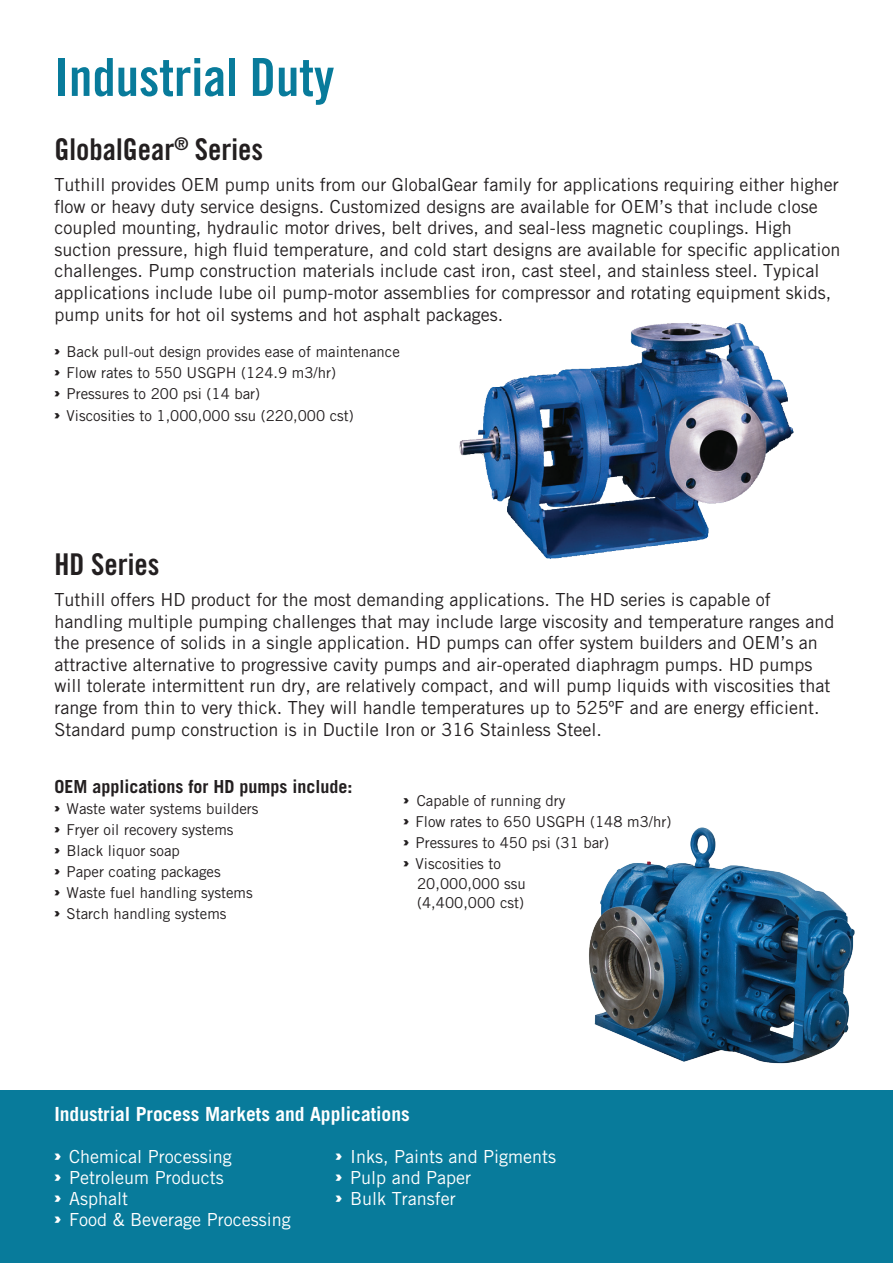
<style>
.page{position:relative;width:893px;height:1263px;background:#fff}
.page>*{position:absolute;margin:0;border:0;box-sizing:border-box;transform-origin:0 0}
.t1{font:52.5px "Trade Gothic LT Bold Cond Twenty";color:#087b9b}
.t2{font:30px "Trade Gothic LT Bold Cond Twenty";color:#231f20}
.t3{font:700 19.5px "Trade Gothic LT";color:#fff}
.t4{font:18px/21.6px "Trade Gothic LT";color:#231f20}
.t5{font:18px "Trade Gothic LT";color:#fff}
.t6{font:700 18px "Trade Gothic LT";color:#231f20}
.t7{font:15px/19.5px "Trade Gothic LT";color:#231f20}
</style>
<div class="page">
<div style="left:0;top:1091px;width:893px;height:172px;background:#087b9b"></div>
<img style="left:459px;top:323px;width:335px;height:236px">
<img style="left:589px;top:827px;width:266px;height:237px">
<p class="t1" style="left:54px;top:45px;width:281px">Industrial Duty</p>
<p class="t2" style="left:54px;top:131px;width:210px">GlobalGear<sup>®</sup> Series</p>
<p class="t4" style="left:54px;top:174px;width:788px">Tuthill provides OEM pump units from our GlobalGear family for applications requiring either higher flow or heavy duty service designs. Customized designs are available for OEM’s that include close coupled mounting, hydraulic motor drives, belt drives, and seal-less magnetic couplings. High suction pressure, high fluid temperature, and cold start designs are available for specific application challenges. Pump construction materials include cast iron, cast steel, and stainless steel. Typical applications include lube oil pump-motor assemblies for compressor and rotating equipment skids, pump units for hot oil systems and hot asphalt packages.</p>
<p class="t7" style="left:54px;top:342px;width:347px">• Back pull-out design provides ease of maintenance</p>
<p class="t7" style="left:54px;top:363px;width:283px">• Flow rates to 550 USGPH (124.9 m3/hr)</p>
<p class="t7" style="left:54px;top:384px;width:207px">• Pressures to 200 psi (14 bar)</p>
<p class="t7" style="left:54px;top:405px;width:301px">• Viscosities to 1,000,000 ssu (220,000 cst)</p>
<p class="t2" style="left:54px;top:546px;width:106px">HD Series</p>
<p class="t4" style="left:54px;top:589px;width:781px">Tuthill offers HD product for the most demanding applications. The HD series is capable of handling multiple pumping challenges that may include large viscosity and temperature ranges and the presence of solids in a single application. HD pumps can offer system builders and OEM’s an attractive alternative to progressive cavity pumps and air-operated diaphragm pumps. HD pumps will tolerate intermittent run dry, are relatively compact, and will pump liquids with viscosities that range from thin to very thick. They will handle temperatures up to 525ºF and are energy efficient.<br>Standard pump construction is in Ductile Iron or 316 Stainless Steel.</p>
<p class="t6" style="left:54px;top:775px;width:300px">OEM applications for HD pumps include:</p>
<p class="t7" style="left:54px;top:799px;width:206px">• Waste water systems builders</p>
<p class="t7" style="left:54px;top:820px;width:181px">• Fryer oil recovery systems</p>
<p class="t7" style="left:54px;top:841px;width:127px">• Black liquor soap</p>
<p class="t7" style="left:54px;top:862px;width:168px">• Paper coating packages</p>
<p class="t7" style="left:54px;top:883px;width:200px">• Waste fuel handling systems</p>
<p class="t7" style="left:54px;top:904px;width:174px">• Starch handling systems</p>
<p class="t7" style="left:403px;top:791px;width:164px">• Capable of running dry</p>
<p class="t7" style="left:403px;top:812px;width:269px">• Flow rates to 650 USGPH (148 m3/hr)</p>
<p class="t7" style="left:403px;top:833px;width:207px">• Pressures to 450 psi (31 bar)</p>
<p class="t7" style="left:417px;top:854px;width:110px;text-indent:-14px">• Viscosities to<br>20,000,000 ssu (4,400,000 cst)</p>
<p class="t3" style="left:54px;top:1102px;width:357px">Industrial Process Markets and Applications</p>
<p class="t5" style="left:55px;top:1145px;width:179px">• Chemical Processing</p>
<p class="t5" style="left:55px;top:1166px;width:171px">• Petroleum Products</p>
<p class="t5" style="left:55px;top:1187px;width:75px">• Asphalt</p>
<p class="t5" style="left:55px;top:1208px;width:238px">• Food &amp; Beverage Processing</p>
<p class="t5" style="left:336px;top:1145px;width:222px">• Inks, Paints and Pigments</p>
<p class="t5" style="left:336px;top:1166px;width:137px">• Pulp and Paper</p>
<p class="t5" style="left:336px;top:1187px;width:122px">• Bulk Transfer</p>
</div>
